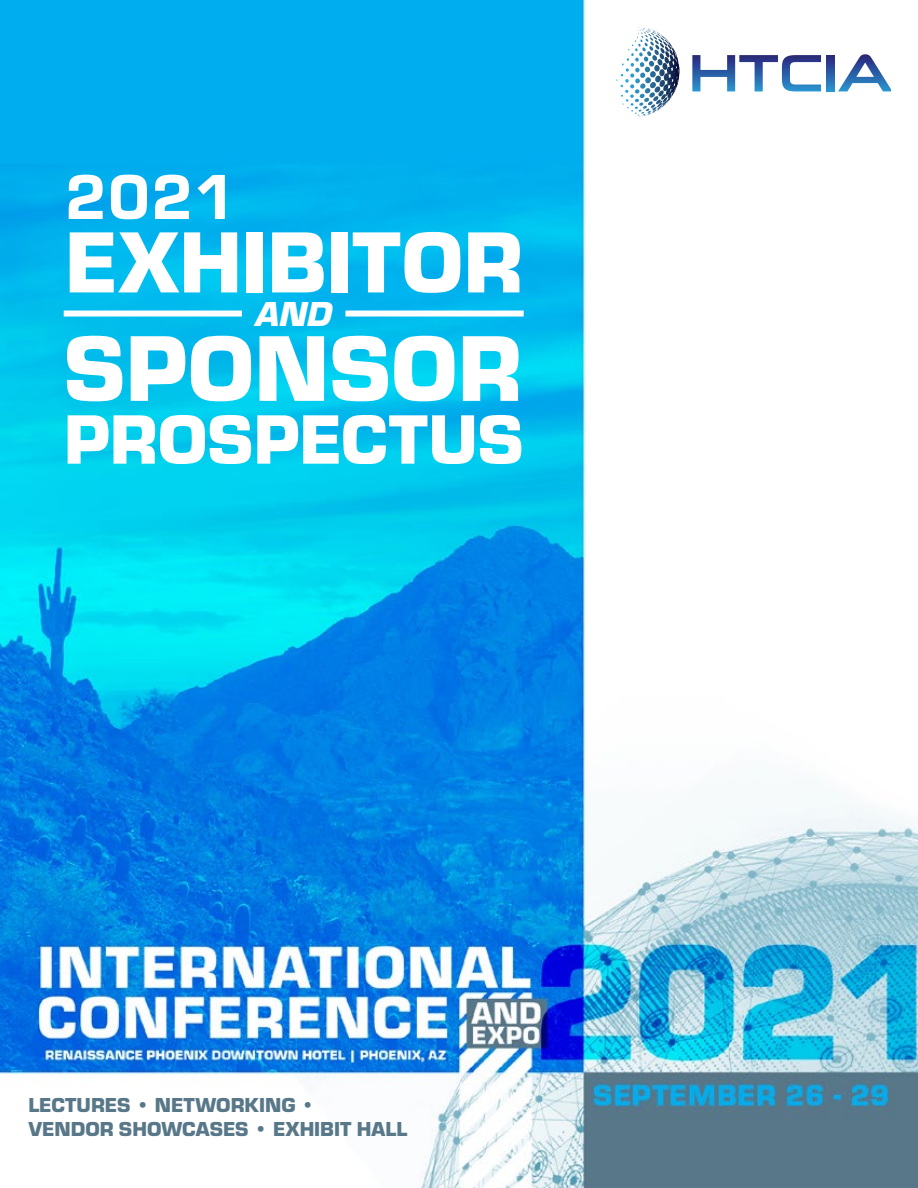
<style>
.page{position:relative;width:918px;height:1188px;background:#fff}
.page>*{position:absolute;margin:0;border:0;box-sizing:border-box;transform-origin:0 0}
.t1{font:900 96.9px "Eurostile";color:#fff}
.t2{font:900 90px "Eurostile";color:#fff}
.t3{font:900 72.45px "Eurostile";letter-spacing:-.005em;color:#fff}
.t4{font:66px "Eurostile Hea";color:#fff}
.t5{font:italic 900 36px "Eurostile";color:#fff}
.t6{font:900 21px/24px "Eurostile";color:#587788}
</style>
<div class="page">
<img style="left:0;top:0;width:918px;height:1188px">
<div style="left:64px;top:311px;width:178px;height:6px;background:#fff"></div>
<div style="left:345px;top:311px;width:179px;height:6px;background:#fff"></div>
<svg style="left:616px;top:27px;width:64px;height:90px"></svg>
<svg style="left:692px;top:55px;width:129px;height:36px"></svg>
<svg style="left:826px;top:55px;width:8px;height:36px"></svg>
<svg style="left:838px;top:54px;width:53px;height:37px"></svg>
<h3 class="t4" style="left:65px;top:151px;width:173px">2021</h3>
<h2 class="t2" style="left:65px;top:198px;width:460px">EXHIBITOR</h2>
<h3 class="t5" style="left:256px;top:288px;width:78px">AND</h3>
<h1 class="t1" style="left:64px;top:299px;width:460px">SPONSOR</h1>
<h3 class="t3" style="left:64px;top:388px;width:461px">PROSPECTUS</h3>
<p class="t6" style="left:28px;top:1092px;width:380px">LECTURES • NETWORKING •<br>VENDOR SHOWCASES • EXHIBIT HALL</p>
</div>
